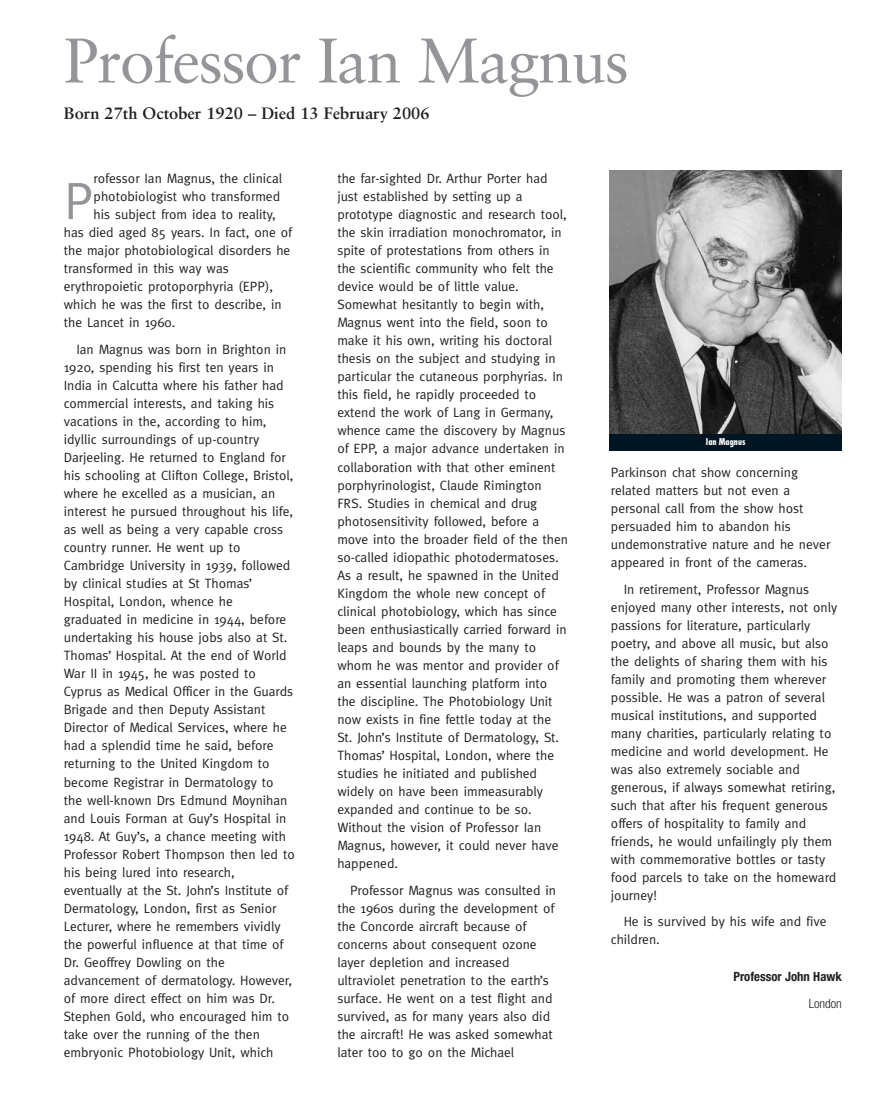
<style>
.page{position:relative;width:893px;height:1115px;background:#fff}
.page>*{position:absolute;margin:0;border:0;box-sizing:border-box;transform-origin:0 0}
.t1{font:63px "Sabon";letter-spacing:-.03em;color:#939598}
.t2{font:52.35px "Meta";color:#939598}
.t3{font:700 16.5px "Sabon";color:#231f20}
.t4{font:13.5px/18px "Meta";color:#231f20}
.t5{font:700 condensed 12.75px "Helvetica Neue";color:#231f20}
.t6{font:300 condensed 12.75px "Helvetica Neue";color:#231f20}
.t7{font:700 10.5px "Function Cond";color:#fff}
</style>
<div class="page">
<img style="left:609px;top:170px;width:233px;height:264px">
<div style="left:609px;top:434px;width:233px;height:17px;background:#001522"></div>
<h1 class="t1" style="left:64px;top:34px;width:567px">Professor Ian Magnus</h1>
<p class="t3" style="left:64px;top:106px;width:367px">Born 27th October 1920 – Died 13 February 2006</p>
<p class="t4" style="left:94px;top:171px;width:190px">rofessor Ian Magnus, the clinical</p>
<p class="t4" style="left:94px;top:189px;width:188px">photobiologist who transformed</p>
<p class="t4" style="left:94px;top:207px;width:184px">his subject from idea to reality,</p>
<p class="t4" style="left:64px;top:225px;width:230px">has died aged 85 years. In fact, one of</p>
<p class="t4" style="left:64px;top:243px;width:228px">the major photobiological disorders he</p>
<p class="t4" style="left:64px;top:261px;width:166px">transformed in this way was</p>
<p class="t4" style="left:64px;top:279px;width:211px">erythropoietic protoporphyria (EPP),</p>
<p class="t4" style="left:64px;top:297px;width:219px">which he was the first to describe, in</p>
<p class="t4" style="left:64px;top:315px;width:113px">the Lancet in 1960.</p>
<p class="t4" style="left:64px;top:341px;width:233px;text-indent:13px">Ian Magnus was born in Brighton in 1920, spending his first ten years in India in Calcutta where his father had commercial interests, and taking his vacations in the, according to him, idyllic surroundings of up-country Darjeeling. He returned to England for his schooling at Clifton College, Bristol, where he excelled as a musician, an interest he pursued throughout his life, as well as being a very capable cross country runner. He went up to Cambridge University in 1939, followed by clinical studies at St Thomas’ Hospital, London, whence he<br>graduated in medicine in 1944, before undertaking his house jobs also at St.<br>Thomas’ Hospital. At the end of World War II in 1945, he was posted to Cyprus as Medical Officer in the Guards Brigade and then Deputy Assistant Director of Medical Services, where he had a splendid time he said, before returning to the United Kingdom to become Registrar in Dermatology to the well-known Drs Edmund Moynihan and Louis Forman at Guy’s Hospital in 1948. At Guy’s, a chance meeting with Professor Robert Thompson then led to his being lured into research, eventually at the St. John’s Institute of Dermatology, London, first as Senior Lecturer, where he remembers vividly the powerful influence at that time of Dr. Geoffrey Dowling on the advancement of dermatology. However, of more direct effect on him was Dr.<br>Stephen Gold, who encouraged him to take over the running of the then embryonic Photobiology Unit, which</p>
<h2 class="t2" style="left:64px;top:182px;width:31px">P</h2>
<p class="t4" style="left:337px;top:171px;width:232px">the far-sighted Dr. Arthur Porter had just established by setting up a prototype diagnostic and research tool, the skin irradiation monochromator, in spite of protestations from others in the scientific community who felt the device would be of little value.<br>Somewhat hesitantly to begin with, Magnus went into the field, soon to make it his own, writing his doctoral thesis on the subject and studying in particular the cutaneous porphyrias. In this field, he rapidly proceeded to extend the work of Lang in Germany, whence came the discovery by Magnus of EPP, a major advance undertaken in collaboration with that other eminent porphyrinologist, Claude Rimington FRS. Studies in chemical and drug photosensitivity followed, before a move into the broader field of the then so-called idiopathic photodermatoses.<br>As a result, he spawned in the United Kingdom the whole new concept of clinical photobiology, which has since been enthusiastically carried forward in leaps and bounds by the many to whom he was mentor and provider of an essential launching platform into the discipline. The Photobiology Unit now exists in fine fettle today at the St. John’s Institute of Dermatology, St.<br>Thomas’ Hospital, London, where the studies he initiated and published widely on have been immeasurably expanded and continue to be so.<br>Without the vision of Professor Ian Magnus, however, it could never have happened.</p>
<p class="t4" style="left:337px;top:882px;width:220px;text-indent:13px">Professor Magnus was consulted in the 1960s during the development of the Concorde aircraft because of concerns about consequent ozone layer depletion and increased ultraviolet penetration to the earth’s surface. He went on a test flight and survived, as for many years also did the aircraft! He was asked somewhat later too to go on the Michael</p>
<p class="t7" style="left:706px;top:438px;width:41px">Ian Magnus</p>
<p class="t4" style="left:611px;top:465px;width:221px">Parkinson chat show concerning related matters but not even a personal call from the show host persuaded him to abandon his undemonstrative nature and he never appeared in front of the cameras.</p>
<p class="t4" style="left:611px;top:581px;width:228px;text-indent:13px">In retirement, Professor Magnus enjoyed many other interests, not only passions for literature, particularly poetry, and above all music, but also the delights of sharing them with his family and promoting them wherever possible. He was a patron of several musical institutions, and supported many charities, particularly relating to medicine and world development. He was also extremely sociable and generous, if always somewhat retiring, such that after his frequent generous offers of hospitality to family and friends, he would unfailingly ply them with commemorative bottles or tasty food parcels to take on the homeward journey!</p>
<p class="t4" style="left:611px;top:914px;width:217px;text-indent:13px">He is survived by his wife and five children.</p>
<p class="t5" style="left:733px;top:971px;width:110px">Professor John Hawk</p>
<p class="t6" style="left:809px;top:999px;width:35px">London</p>
</div>
